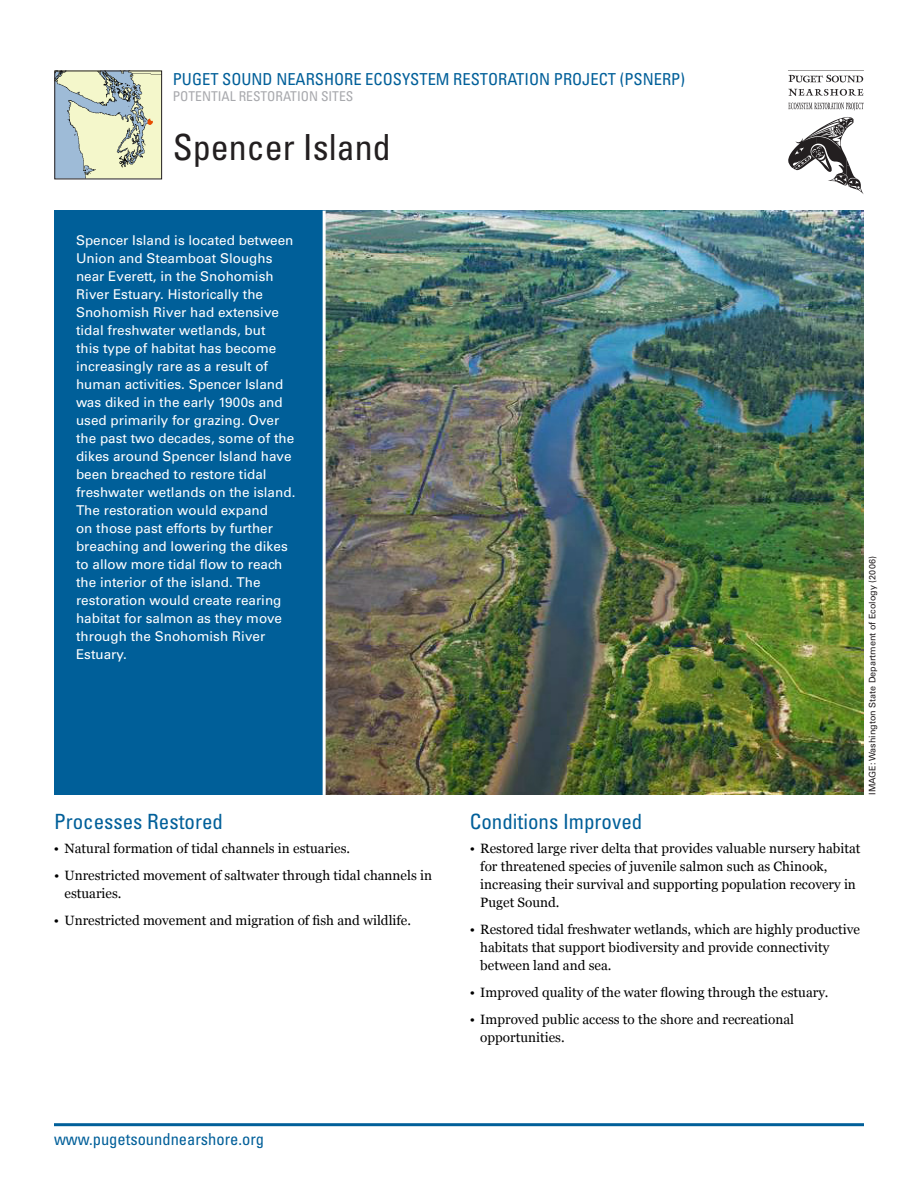
<style>
.page{position:relative;width:918px;height:1188px;background:#fff}
.page>*{position:absolute;margin:0;border:0;box-sizing:border-box;transform-origin:0 0}
.Page_Title{font:condensed 36px "Univers LT Std";color:#231f20}
.t1{font:condensed 21px "Univers LT Std";color:#005f99}
.t2{font:condensed 16.5px "Univers LT Std";color:#005f99}
.TEXT_blue_box{font:13.5px/18px "Univers LT Std";color:#fff}
.t3{font:13.5px/18px "Georgia";color:#000}
.t4{font:condensed 13.5px "Univers LT Std";color:#a8a9ad}
.t5{font:9px "Univers LT Std";color:#231f20}
</style>
<div class="page">
<img style="left:326px;top:211px;width:538px;height:584px">
<svg style="left:788px;top:117px;width:76px;height:77px"></svg>
<svg style="left:788px;top:70px;width:76px;height:12px"></svg>
<svg style="left:788px;top:89px;width:75px;height:7px"></svg>
<svg style="left:788px;top:102px;width:76px;height:9px"></svg>
<hr style="left:54px;top:1123px;width:810px;height:3px;background:#005f99">
<div style="left:54px;top:211px;width:270px;height:584px;background:#005f99"></div>
<hr style="left:323px;top:211px;width:3px;height:584px;background:#fff">
<img style="left:56px;top:73px;width:104px;height:104px">
<div style="left:54px;top:71px;width:108px;height:108px;border:1px solid #231f20"></div>
<p class="t2" style="left:173px;top:69px;width:514px">PUGET SOUND NEARSHORE ECOSYSTEM RESTORATION PROJECT (PSNERP)</p>
<p class="t4" style="left:173px;top:88px;width:182px">POTENTIAL RESTORATION SITES</p>
<p class="Page_Title" style="left:173px;top:124px;width:219px">Spencer Island</p>
<p class="TEXT_blue_box" style="left:76px;top:231px;width:221px">Spencer Island is located between<br>Union and Steamboat Sloughs near Everett, in the Snohomish<br>River Estuary. Historically the<br>Snohomish River had extensive tidal freshwater wetlands, but<br>this type of habitat has become increasingly rare as a result of human activities. Spencer Island was diked in the early 1900s and used primarily for grazing. Over the past two decades, some of the dikes around Spencer Island have been breached to restore tidal freshwater wetlands on the island.<br>The restoration would expand<br>on those past efforts by further breaching and lowering the dikes to allow more tidal flow to reach the interior of the island. The restoration would create rearing habitat for salmon as they move through the Snohomish River<br>Estuary.</p>
<h2 class="t1" style="left:54px;top:808px;width:171px">Processes Restored</h2>
<h2 class="t1" style="left:470px;top:808px;width:174px">Conditions Improved</h2>
<p class="t3" style="left:54px;top:840px;width:298px">• Natural formation of tidal channels in estuaries.</p>
<p class="t3" style="left:64px;top:867px;width:369px;text-indent:-10px">• Unrestricted movement of saltwater through tidal channels in estuaries.</p>
<p class="t3" style="left:54px;top:912px;width:359px">• Unrestricted movement and migration of fish and wildlife.</p>
<p class="t3" style="left:480px;top:840px;width:382px;text-indent:-10px">• Restored large river delta that provides valuable nursery habitat for threatened species of juvenile salmon such as Chinook, increasing their survival and supporting population recovery in Puget Sound.</p>
<p class="t3" style="left:480px;top:921px;width:381px;text-indent:-10px">• Restored tidal freshwater wetlands, which are highly productive habitats that support biodiversity and provide connectivity between land and sea.</p>
<p class="t3" style="left:470px;top:984px;width:360px">• Improved quality of the water flowing through the estuary.</p>
<p class="t3" style="left:480px;top:1011px;width:315px;text-indent:-10px">• Improved public access to the shore and recreational opportunities.</p>
<p class="t5" style="left:867px;top:795px;width:240px;rotate:-90deg">IMAGE: Washington State Department of Ecology (2006)</p>
<p class="t2" style="left:54px;top:1128px;width:212px">www.pugetsoundnearshore.org</p>
</div>
